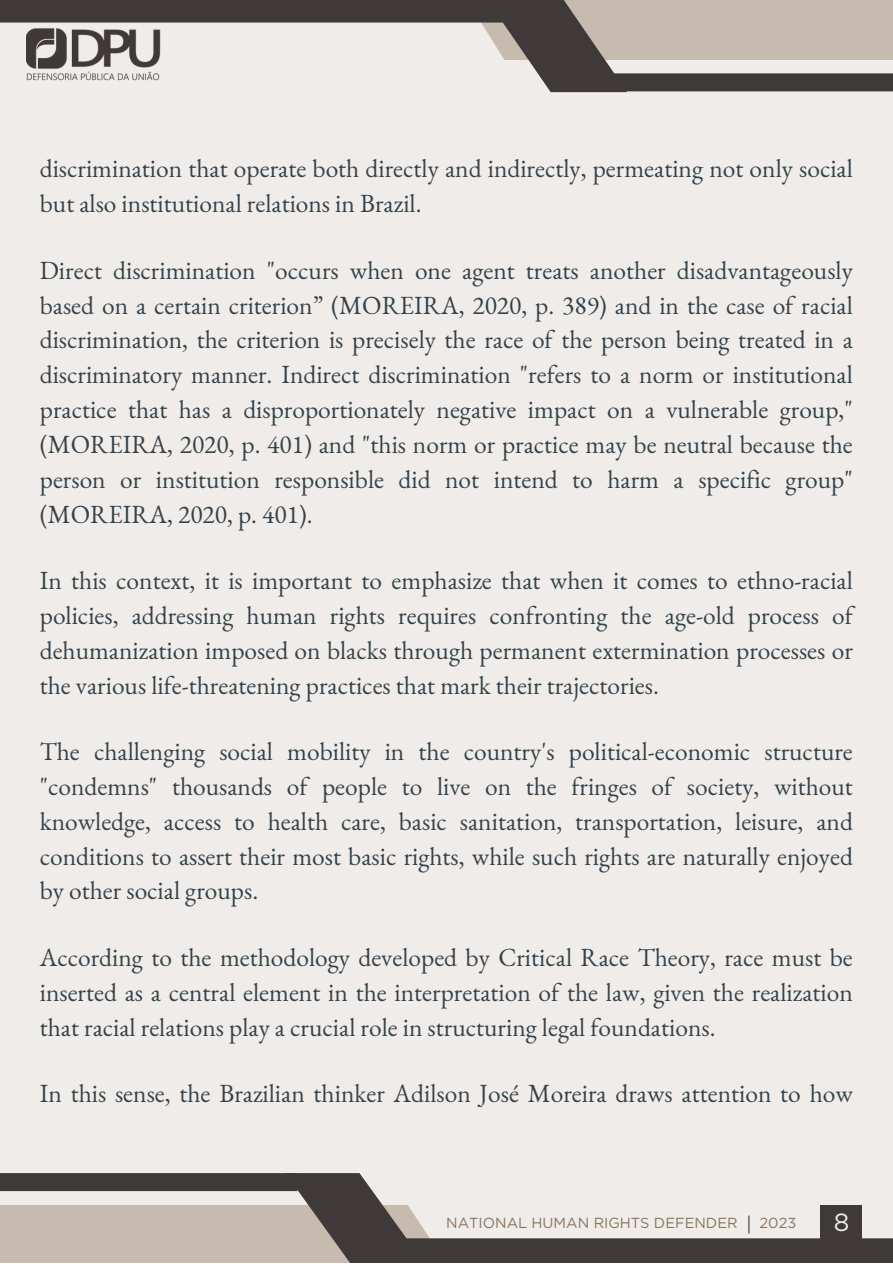
<style>
.page{position:relative;width:893px;height:1264px;background:#fff}
.page>*{position:absolute;margin:0;border:0;box-sizing:border-box;transform-origin:0 0}
.t1{font:25.5px/34.8px "EB Garamond";color:#35424a;text-align:justify}
.t2{font:24.75px "Gotham";color:#f0ece9}
.t3{font:14.55px "Gotham";color:#8b735b}
</style>
<div class="page">
<div style="left:0;top:0;width:892px;height:1262px;background:#f0ece9"></div>
<img style="left:27px;top:28px;width:133px;height:53px">
<div style="left:0;top:1204px;width:460px;height:58px;background:#c7bbb0"></div>
<div style="left:0;top:1173px;width:297px;height:18px;background:#3f393a"></div>
<svg style="left:285px;top:1173px;width:148px;height:89px"></svg>
<div style="left:403px;top:1238px;width:489px;height:24px;background:#3f393a"></div>
<svg style="left:748px;top:1215px;width:1px;height:18px"></svg>
<div style="left:452px;top:0;width:440px;height:60px;background:#c7bbb0"></div>
<svg style="left:474px;top:0;width:153px;height:92px"></svg>
<div style="left:0;top:0;width:509px;height:23px;background:#3f393a"></div>
<div style="left:604px;top:73px;width:288px;height:18px;background:#3f393a"></div>
<div style="left:820px;top:1204px;width:41px;height:40px;background:#3f393a"></div>
<p class="t1" style="left:40px;top:151px;width:814px">discrimination that operate both directly and indirectly, permeating not only social but also institutional relations in Brazil.</p>
<p class="t1" style="left:40px;top:252px;width:814px">Direct discrimination "occurs when one agent treats another disadvantageously based on a certain criterion” (MOREIRA, 2020, p. 389) and in the case of racial discrimination, the criterion is precisely the race of the person being treated in a discriminatory manner. Indirect discrimination "refers to a norm or institutional practice that has a disproportionately negative impact on a vulnerable group," (MOREIRA, 2020, p. 401) and "this norm or practice may be neutral because the person or institution responsible did not intend to harm a specific group" (MOREIRA, 2020, p. 401).</p>
<p class="t1" style="left:40px;top:562px;width:814px">In this context, it is important to emphasize that when it comes to ethno-racial policies, addressing human rights requires confronting the age-old process of dehumanization imposed on blacks through permanent extermination processes or the various life-threatening practices that mark their trajectories.</p>
<p class="t1" style="left:40px;top:733px;width:814px">The challenging social mobility in the country's political-economic structure "condemns" thousands of people to live on the fringes of society, without knowledge, access to health care, basic sanitation, transportation, leisure, and conditions to assert their most basic rights, while such rights are naturally enjoyed by other social groups.</p>
<p class="t1" style="left:40px;top:939px;width:814px">According to the methodology developed by Critical Race Theory, race must be inserted as a central element in the interpretation of the law, given the realization that racial relations play a crucial role in structuring legal foundations.</p>
<p class="t1" style="left:40px;top:1075px;width:814px">In this sense, the Brazilian thinker Adilson José Moreira draws attention to how</p>
<p class="t3" style="left:446px;top:1213px;width:293px">NATIONAL HUMAN RIGHTS DEFENDER</p>
<p class="t3" style="left:759px;top:1213px;width:38px">2023</p>
<p class="t2" style="left:833px;top:1207px;width:17px">8</p>
</div>
